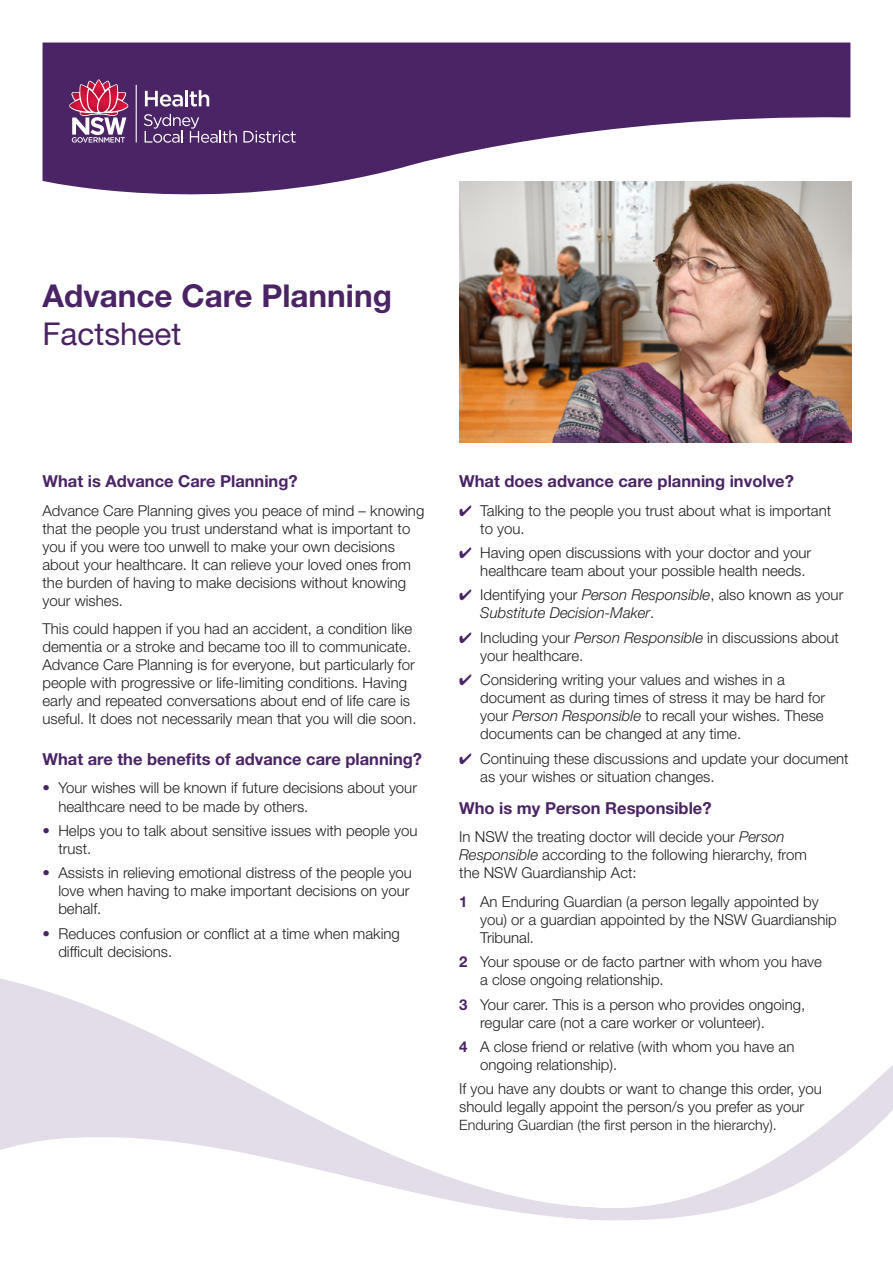
<style>
.page{position:relative;width:893px;height:1263px;background:#fff}
.page>*{position:absolute;margin:0;border:0;box-sizing:border-box;transform-origin:0 0}
.t1{font:700 31.5px "Helvetica Neue";color:#4a2464}
.t2{font:31.5px "Helvetica Neue";color:#4a2464}
.t3{font:700 16.5px "Helvetica Neue";color:#4a2464}
.t4{font:300 15px/18px "Helvetica Neue";color:#231f20}
.t5{font:italic 300 15px/18px "Helvetica Neue";color:#231f20}
.t6{font:300 14.25px "Helvetica Neue";color:#231f20}
.s1{color:#4a2464}
.s2{font-style:normal}
.s3{font-style:italic}
.s4{font-weight:700;color:#4a2464}
</style>
<div class="page">
<svg style="left:0;top:978px;width:893px;height:242px"></svg>
<svg style="left:43px;top:43px;width:807px;height:152px;fill:#4a2464"></svg>
<hr style="left:136px;top:85px;width:1px;height:58px;background:#fff">
<svg style="left:69px;top:79px;width:59px;height:64px;background:#a25d84"></svg>
<svg style="left:145px;top:91px;width:38px;height:16px"></svg>
<hr style="left:185px;top:90px;width:3px;height:16px;background:#fff">
<svg style="left:190px;top:90px;width:19px;height:17px"></svg>
<svg style="left:144px;top:114px;width:93px;height:29px;background:#6b4c80"></svg>
<svg style="left:243px;top:131px;width:53px;height:12px"></svg>
<img style="left:459px;top:182px;width:392px;height:261px">
<h1 class="t1" style="left:43px;top:277px;width:351px">Advance Care Planning</h1>
<h1 class="t2" style="left:43px;top:315px;width:140px">Factsheet</h1>
<p class="t3" style="left:43px;top:471px;width:257px">What is Advance Care Planning?</p>
<p class="t4" style="left:43px;top:501px;width:383px">Advance Care Planning gives you peace of mind – knowing that the people you trust understand what is important to you if you were too unwell to make your own decisions about your healthcare. It can relieve your loved ones from the burden of having to make decisions without knowing your wishes.</p>
<p class="t4" style="left:43px;top:620px;width:375px">This could happen if you had an accident, a condition like dementia or a stroke and became too ill to communicate.<br>Advance Care Planning is for everyone, but particularly for people with progressive or life-limiting conditions. Having early and repeated conversations about end of life care is useful. It does not necessarily mean that you will die soon.</p>
<p class="t3" style="left:43px;top:749px;width:381px">What are the benefits of advance care planning?</p>
<p class="t4" style="left:58px;top:779px;width:360px;text-indent:-16px"><span class="s1">•</span> Your wishes will be known if future decisions about your healthcare need to be made by others.</p>
<p class="t4" style="left:58px;top:821px;width:361px;text-indent:-16px"><span class="s1">•</span> Helps you to talk about sensitive issues with people you trust.</p>
<p class="t4" style="left:58px;top:863px;width:355px;text-indent:-16px"><span class="s1">•</span> Assists in relieving emotional distress of the people you love when having to make important decisions on your behalf.</p>
<p class="t4" style="left:58px;top:924px;width:343px;text-indent:-16px"><span class="s1">•</span> Reduces confusion or conflict at a time when making difficult decisions.</p>
<p class="t3" style="left:459px;top:471px;width:336px">What does advance care planning involve?</p>
<p class="t4" style="left:480px;top:501px;width:352px;text-indent:-21px"><span class="s1">✔</span> Talking to the people you trust about what is important to you.</p>
<p class="t4" style="left:480px;top:543px;width:332px;text-indent:-21px"><span class="s1">✔</span> Having open discussions with your doctor and your healthcare team about your possible health needs.</p>
<p class="t5" style="left:480px;top:586px;width:365px;text-indent:-21px"><span class="s1">✔</span> <span class="s2">Identifying your</span> Person Responsible<span class="s2">, also known as your<br></span>Substitute Decision-Maker<span class="s2">.</span></p>
<p class="t4" style="left:480px;top:628px;width:360px;text-indent:-21px"><span class="s1">✔</span> Including your <span class="s3">Person Responsible</span> in discussions about your healthcare.</p>
<p class="t4" style="left:480px;top:670px;width:346px;text-indent:-21px"><span class="s1">✔</span> Considering writing your values and wishes in a document as during times of stress it may be hard for your <span class="s3">Person Responsible</span> to recall your wishes. These documents can be changed at any time.</p>
<p class="t4" style="left:480px;top:749px;width:370px;text-indent:-21px"><span class="s1">✔</span> Continuing these discussions and update your document as your wishes or situation changes.</p>
<p class="t3" style="left:459px;top:797px;width:254px">Who is my Person Responsible?</p>
<p class="t4" style="left:459px;top:828px;width:349px">In NSW the treating doctor will decide your <span class="s3">Person<br>Responsible</span> according to the following hierarchy, from the NSW Guardianship Act:</p>
<p class="t4" style="left:480px;top:892px;width:358px;text-indent:-21px"><span class="s4">1</span> An Enduring Guardian (a person legally appointed by you) or a guardian appointed by the NSW Guardianship<br>Tribunal.</p>
<p class="t4" style="left:480px;top:953px;width:343px;text-indent:-21px"><span class="s4">2</span> Your spouse or de facto partner with whom you have a close ongoing relationship.</p>
<p class="t4" style="left:480px;top:995px;width:327px;text-indent:-21px"><span class="s4">3</span> Your carer. This is a person who provides ongoing, regular care (not a care worker or volunteer).</p>
<p class="t4" style="left:480px;top:1037px;width:316px;text-indent:-21px"><span class="s4">4</span> A close friend or relative (with whom you have an ongoing relationship).</p>
<p class="t4" style="left:459px;top:1080px;width:364px">If you have any doubts or want to change this order, you should legally appoint the person/s you prefer as your</p>
<p class="t6" style="left:459px;top:1116px;width:319px">Enduring Guardian (the first person in the hierarchy).</p>
</div>
